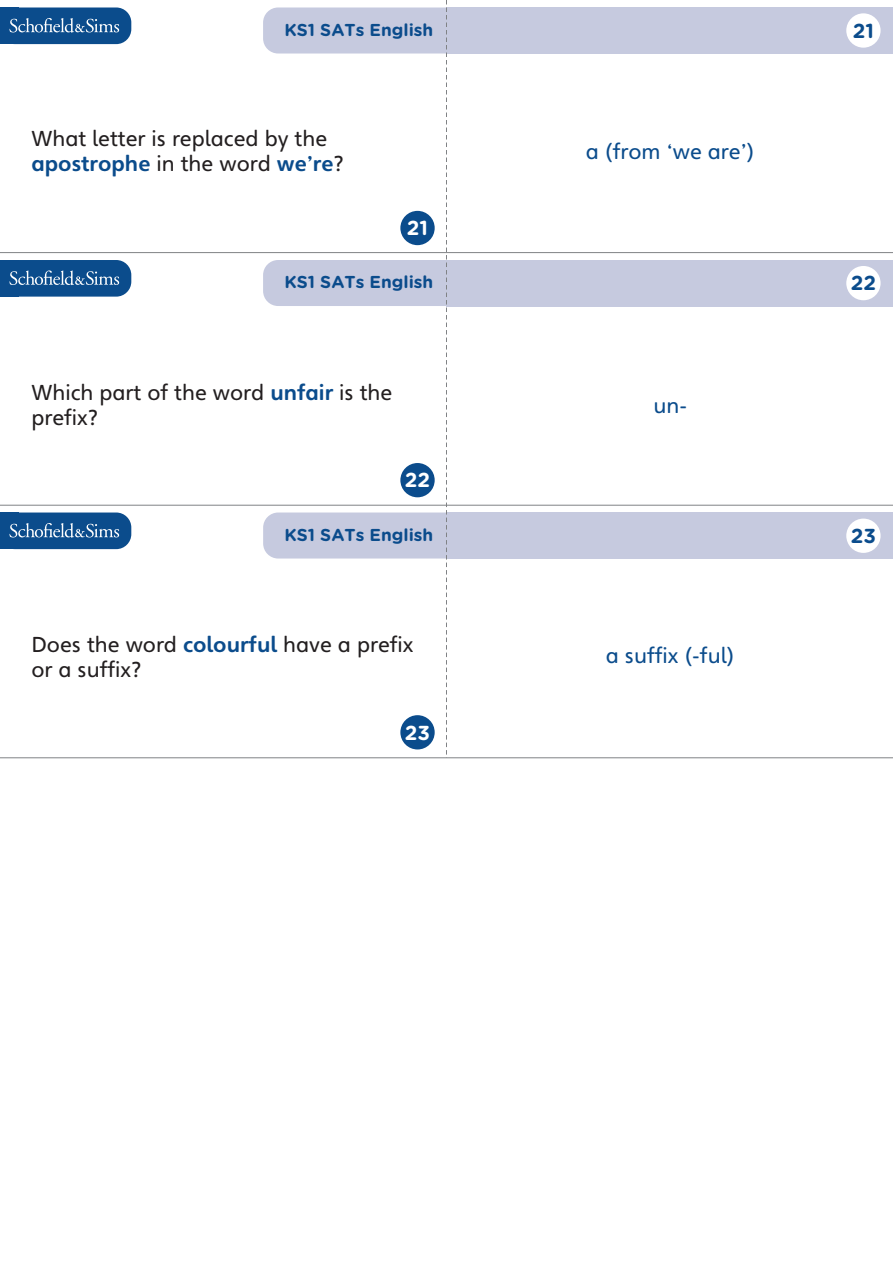
<style>
.page{position:relative;width:893px;height:1263px;background:#fff}
.page>*{position:absolute;margin:0;border:0;box-sizing:border-box;transform-origin:0 0}
.t1{font:21px/25.2px "Heinemann";color:#231f20}
.t2{font:21px "Heinemann";color:#0b4c8c}
.t3{font:700 20.25px "Gotham Rounded";color:#fff}
.t4{font:700 20.25px "Gotham Rounded";color:#0b4c8c}
.t5{font:700 17.25px "Gotham Rounded";color:#0b4c8c}
.s1{font-weight:700;color:#0b4c8c}
</style>
<div class="page">
<hr style="left:447px;top:252px;width:446px;height:1px;background:#808285">
<hr style="left:0;top:252px;width:447px;height:1px;background:#808285">
<hr style="left:447px;top:505px;width:446px;height:1px;background:#808285">
<hr style="left:0;top:505px;width:447px;height:1px;background:#808285">
<hr style="left:447px;top:757px;width:446px;height:1px;background:#808285">
<hr style="left:0;top:757px;width:447px;height:1px;background:#808285">
<div style="left:0;top:8px;width:19px;height:36px;background:#0b4c8c"></div>
<div style="left:0;top:8px;width:131px;height:36px;background:#0b4c8c;border-radius:15px"></div>
<svg style="left:9px;top:18px;width:110px;height:15px"></svg>
<div style="left:446px;top:8px;width:447px;height:46px;background:#c6cadf"></div>
<div style="left:0;top:260px;width:19px;height:37px;background:#0b4c8c"></div>
<div style="left:0;top:260px;width:131px;height:37px;background:#0b4c8c;border-radius:15px"></div>
<svg style="left:9px;top:270px;width:110px;height:15px"></svg>
<div style="left:446px;top:260px;width:447px;height:46px;background:#c6cadf"></div>
<div style="left:0;top:512px;width:19px;height:37px;background:#0b4c8c"></div>
<div style="left:0;top:512px;width:131px;height:37px;background:#0b4c8c;border-radius:15px"></div>
<svg style="left:9px;top:523px;width:110px;height:15px"></svg>
<div style="left:446px;top:512px;width:447px;height:46px;background:#c6cadf"></div>
<svg style="left:263px;top:0;width:184px;height:758px"></svg>
<div style="left:400px;top:211px;width:35px;height:34px;background:#0b4c8c;border-radius:50%"></div>
<div style="left:400px;top:463px;width:35px;height:34px;background:#0b4c8c;border-radius:50%"></div>
<div style="left:400px;top:715px;width:35px;height:34px;background:#0b4c8c;border-radius:50%"></div>
<div style="left:846px;top:13px;width:35px;height:35px;background:#fff;border-radius:50%"></div>
<div style="left:846px;top:266px;width:35px;height:34px;background:#fff;border-radius:50%"></div>
<div style="left:846px;top:519px;width:35px;height:34px;background:#fff;border-radius:50%"></div>
<p class="t5" style="left:285px;top:17px;width:150px">KS1 SATs English</p>
<p class="t1" style="left:31px;top:126px;width:314px">What letter is replaced by the <span class="s1">apostrophe</span> in the word <span class="s1">we’re</span>?</p>
<p class="t3" style="left:407px;top:213px;width:23px">21</p>
<p class="t5" style="left:285px;top:270px;width:150px">KS1 SATs English</p>
<p class="t1" style="left:31px;top:380px;width:362px">Which part of the word <span class="s1">unfair</span> is the prefix?</p>
<p class="t3" style="left:405px;top:465px;width:27px">22</p>
<p class="t5" style="left:285px;top:522px;width:150px">KS1 SATs English</p>
<p class="t1" style="left:31px;top:632px;width:384px">Does the word <span class="s1">colourful</span> have a prefix or a suffix?</p>
<p class="t3" style="left:405px;top:718px;width:27px">23</p>
<p class="t2" style="left:586px;top:139px;width:170px">a (from ‘we are’)</p>
<p class="t2" style="left:653px;top:392px;width:35px">un-</p>
<p class="t2" style="left:606px;top:643px;width:130px">a suffix (-ful)</p>
<p class="t4" style="left:853px;top:16px;width:23px">21</p>
<p class="t4" style="left:851px;top:268px;width:27px">22</p>
<p class="t4" style="left:851px;top:521px;width:27px">23</p>
</div>
